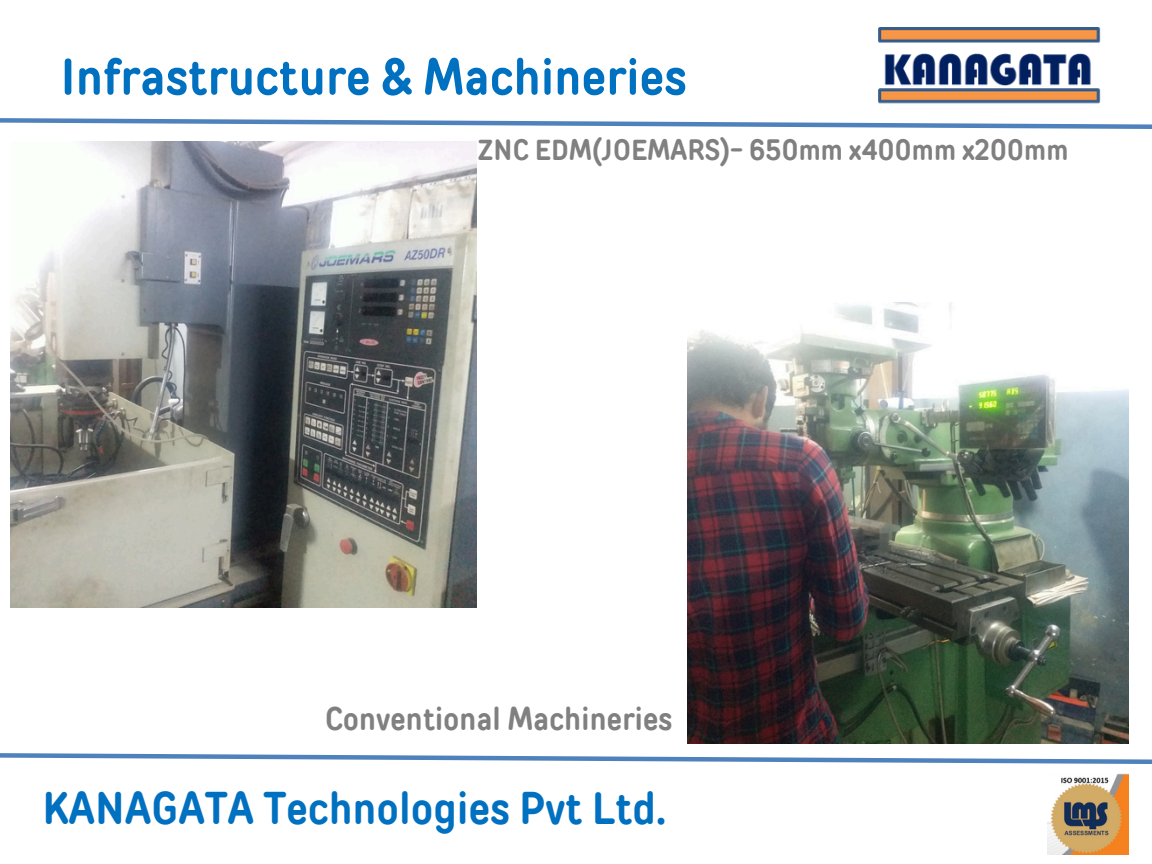
<style>
.page{position:relative;width:1152px;height:864px;background:#fff}
.page>*{position:absolute;margin:0;border:0;box-sizing:border-box;transform-origin:0 0}
.t1{font:700 51.15px "TT Rounds Condensed";letter-spacing:.01em;color:#0070c0}
.t2{font:700 44.85px "TT Rounds Condensed";letter-spacing:.01em;color:#0070c0}
.t3{font:700 31.95px "TT Rounds Condensed";letter-spacing:.01em;color:#808080}
.t4{font:700 28.8px "TT Rounds Condensed";letter-spacing:.01em;color:#808080}
</style>
<div class="page">
<svg style="left:0;top:753px;width:1152px;height:11px"></svg>
<svg style="left:0;top:118px;width:1152px;height:11px"></svg>
<img style="left:856px;top:28px;width:296px;height:95px">
<img style="left:1048px;top:773px;width:81px;height:81px">
<img style="left:10px;top:142px;width:466px;height:465px">
<img style="left:688px;top:302px;width:441px;height:441px">
<p class="t1" style="left:61px;top:46px;width:627px">Infrastructure &amp; Machineries</p>
<p class="t4" style="left:478px;top:133px;width:592px">ZNC EDM(JOEMARS)- 650mm x400mm x200mm</p>
<p class="t3" style="left:325px;top:699px;width:348px">Conventional Machineries</p>
<h1 class="t2" style="left:42px;top:781px;width:625px">KANAGATA Technologies Pvt Ltd.</h1>
</div>
